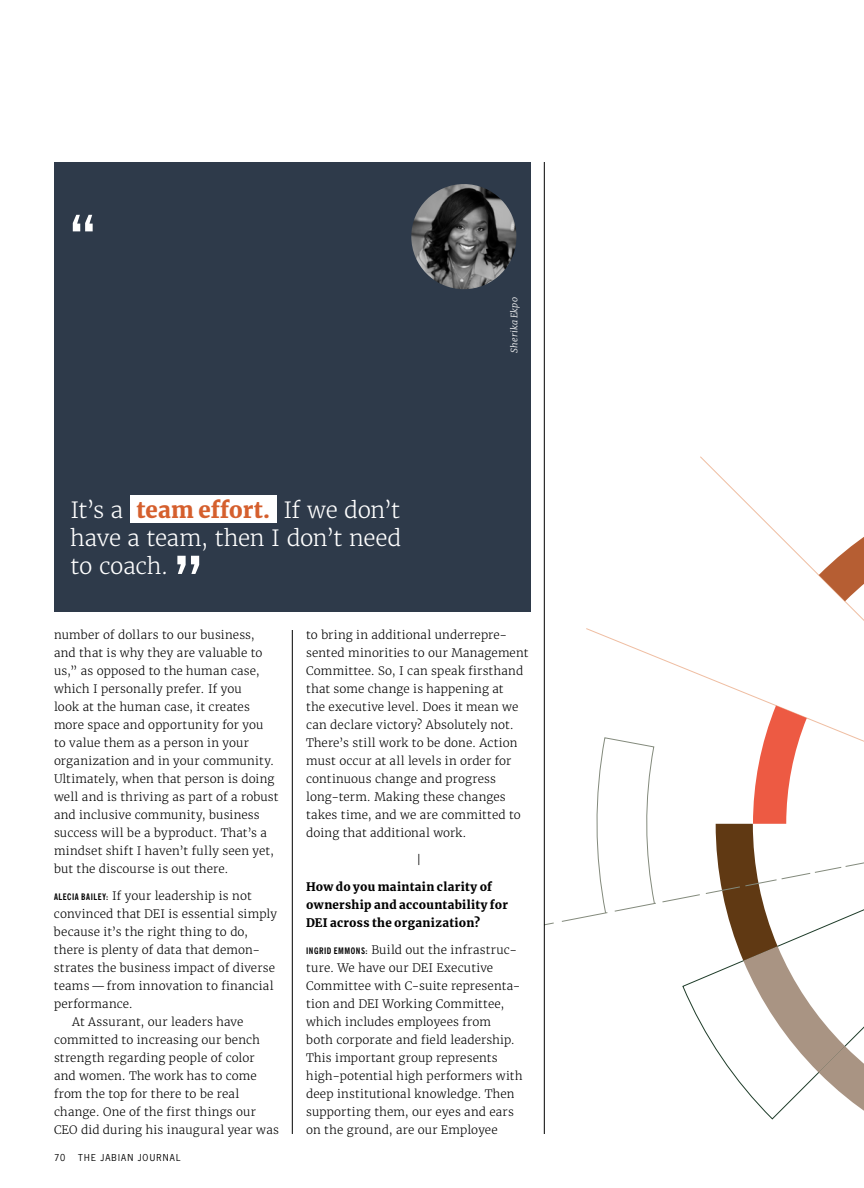
<style>
.page{position:relative;width:864px;height:1188px;background:#fff}
.page>*{position:absolute;margin:0;border:0;box-sizing:border-box;transform-origin:0 0}
.t1{font:700 61.05px "News Gothic BT";color:#fff}
.t2{font:700 55.5px "News Gothic BT";color:#fff}
.t3{font:300 22.2px/27.9px "Merriweather";letter-spacing:-.015em;color:#fff;text-align:justify}
.t4{font:300 11.7px/18px "Merriweather";letter-spacing:.01em;color:#000}
.t5{font:900 11.7px/18px "Merriweather";letter-spacing:.025em;color:#000}
.t6{font:9px "News Gothic Std";letter-spacing:.135em;color:#000}
.t7{font:italic 300 9px "Merriweather";letter-spacing:.02em;color:#fff}
.s1{font-weight:900;color:#d55f2d}
.s2{font-family:"News Gothic BT";font-weight:700;font-stretch:condensed;font-size:9px}
</style>
<div class="page">
<div style="left:54px;top:162px;width:477px;height:450px;background:#2e3a4a"></div>
<div style="left:130px;top:495px;width:147px;height:28px;background:#fff"></div>
<svg style="left:561px;top:829px;width:303px;height:291px"></svg>
<svg style="left:545px;top:922px;width:9px;height:4px"></svg>
<svg style="left:596px;top:456px;width:268px;height:373px"></svg>
<hr style="left:544px;top:162px;width:1px;height:972px;background:#000">
<hr style="left:292px;top:630px;width:1px;height:504px;background:#000">
<img style="left:411px;top:184px;width:105px;height:105px;border-radius:53px">
<h2 class="t2" style="left:71px;top:202px;width:26px">“</h2>
<h3 class="t3" style="left:71px;top:496px;width:332px">It’s a <span class="s1">team effort.</span> If we don’t have a team, then I don’t need to coach.</h3>
<h1 class="t1" style="left:175px;top:541px;width:28px">”</h1>
<p class="t7" style="left:508px;top:352px;width:57px;rotate:-90deg">Sherika Ekpo</p>
<p class="t4" style="left:54px;top:626px;width:226px">number of dollars to our business, and that is why they are valuable to us,” as opposed to the human case, which I personally prefer. If you<br>look at the human case, it creates more space and opportunity for you<br>to value them as a person in your organization and in your community.<br>Ultimately, when that person is doing well and is thriving as part of a robust and inclusive community, business success will be a byproduct. That’s a mindset shift I haven’t fully seen yet, but the discourse is out there.</p>
<p class="t4" style="left:54px;top:887px;width:199px"><span class="s2">ALECIA BAILEY:</span> If your leadership is not</p>
<p class="t4" style="left:54px;top:905px;width:225px">convinced that DEI is essential simply</p>
<p class="t4" style="left:54px;top:923px;width:196px">because it’s the right thing to do,</p>
<p class="t4" style="left:54px;top:941px;width:208px">there is plenty of data that demon-</p>
<p class="t4" style="left:54px;top:959px;width:223px">strates the business impact of diverse</p>
<p class="t4" style="left:54px;top:977px;width:221px">teams—from innovation to financial</p>
<p class="t4" style="left:54px;top:995px;width:80px">performance.</p>
<p class="t4" style="left:72px;top:1013px;width:173px">At Assurant, our leaders have</p>
<p class="t4" style="left:54px;top:1031px;width:207px">committed to increasing our bench</p>
<p class="t4" style="left:54px;top:1049px;width:202px">strength regarding people of color</p>
<p class="t4" style="left:54px;top:1067px;width:204px">and women. The work has to come</p>
<p class="t4" style="left:54px;top:1085px;width:187px">from the top for there to be real</p>
<p class="t4" style="left:54px;top:1103px;width:204px">change. One of the first things our</p>
<p class="t4" style="left:54px;top:1121px;width:226px">CEO did during his inaugural year was</p>
<p class="t6" style="left:54px;top:1152px;width:13px">70</p>
<p class="t6" style="left:78px;top:1152px;width:104px">THE JABIAN JOURNAL</p>
<p class="t4" style="left:306px;top:626px;width:224px">to bring in additional underrepre&shy;sented minorities to our Management Committee. So, I can speak firsthand that some change is happening at<br>the executive level. Does it mean we can declare victory? Absolutely not.<br>There’s still work to be done. Action must occur at all levels in order for continuous change and progress long-term. Making these changes takes time, and we are committed to doing that additional work.</p>
<p class="t4" style="left:416px;top:851px;width:6px">|</p>
<p class="t5" style="left:306px;top:877px;width:203px">How do you maintain clarity of ownership and accountability for<br>DEI across the organization?</p>
<p class="t4" style="left:306px;top:941px;width:218px"><span class="s2">INGRID EMMONS:</span> Build out the infrastruc&shy;ture. We have our DEI Executive Committee with C-suite representa&shy;tion and DEI Working Committee, which includes employees from<br>both corporate and field leadership.<br>This important group represents high-potential high performers with deep institutional knowledge. Then supporting them, our eyes and ears on the ground, are our Employee</p>
</div>
